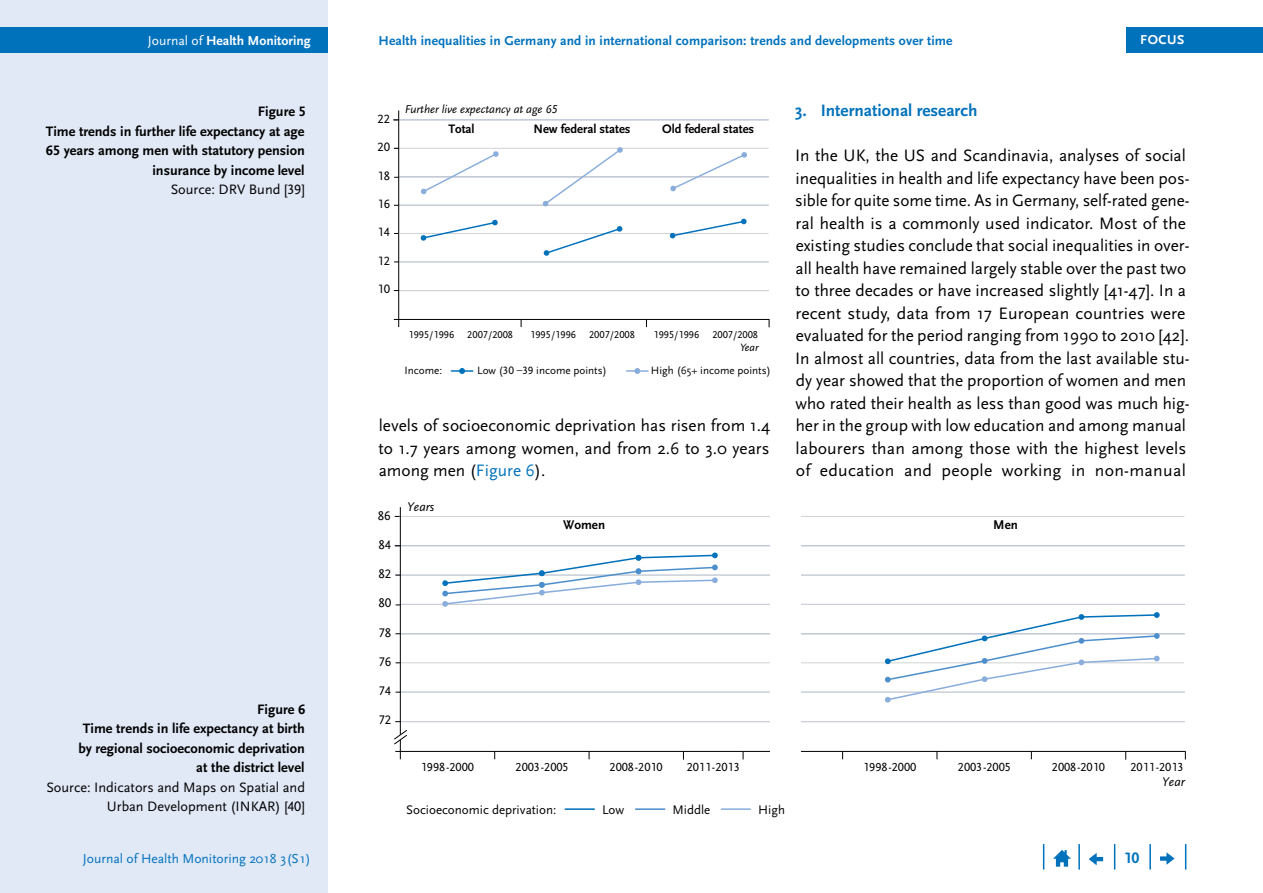
<style>
.page{position:relative;width:1263px;height:893px;background:#fff}
.page>*{position:absolute;margin:0;border:0;box-sizing:border-box;transform-origin:0 0}
.Copy{font:17.25px/22.5px "Scala Sans Pro";color:#000}
.Copy_Einzug{font:17.25px/22.5px "Scala Sans Pro";color:#000;text-align:justify}
.t1{font:700 17.25px "Scala Sans Pro";color:#0072bc}
.t2{font:700 15.75px "Scala Sans Pro";color:#0072bc}
.t3{font:700 14.25px/19.5px "Scala Sans Pro";color:#000;text-align:right}
.t4{font:14.25px/19.5px "Scala Sans Pro";color:#000;text-align:right}
.t5{font:13.65px "Scala Sans Pro Regular 5";color:#0072bc}
.t6{font:13.65px "Scala Sans Pro Bold 4";color:#fff}
.t7{font:13.5px "Scala Sans Pro Bold 4";letter-spacing:.01em;color:#0072bc}
.t8{font:13.5px "Scala Sans Pro Bold 6";letter-spacing:.04em;color:#fff}
.t9{font:13.2px "Scala Sans Pro Italic 5";color:#000}
.t10{font:13.2px "Scala Sans Pro Bold 7";color:#000}
.t11{font:13.05px "Scala Sans Pro Regular 11";color:#000}
.t12{font:12.9px "Scala Sans Pro Bold 8";color:#000}
.t13{font:12.6px "Scala Sans Pro Regular 10";color:#000}
.t14{font:12.3px "Scala Sans Pro Regular 11";color:#000}
.t15{font:11.85px "Scala Sans Pro Italic 4";color:#000}
.t16{font:11.1px "Scala Sans Pro Regular 10";color:#000}
.t17{font:11.1px "Scala Sans Pro Italic 4";color:#000}
.t18{font:10.35px "Scala Sans Pro Regular 10";color:#000}
.s1{font-family:"Scala Sans Pro Regular 3"}
.s2{color:#0072bc}
</style>
<div class="page">
<div style="left:0;top:0;width:327px;height:893px;background:#e1e8f6"></div>
<div style="left:0;top:28px;width:327px;height:25px;background:#0072bc"></div>
<svg style="left:1185px;top:844px;width:1px;height:26px"></svg>
<hr style="left:1149px;top:844px;width:2px;height:26px;background:#0072bc">
<svg style="left:1114px;top:844px;width:1px;height:26px"></svg>
<hr style="left:1078px;top:844px;width:2px;height:26px;background:#0072bc">
<svg style="left:1043px;top:844px;width:1px;height:26px"></svg>
<svg style="left:1053px;top:850px;width:18px;height:17px"></svg>
<svg style="left:1089px;top:853px;width:14px;height:12px"></svg>
<svg style="left:1160px;top:852px;width:14px;height:13px"></svg>
<div style="left:1126px;top:28px;width:137px;height:25px;background:#0072bc"></div>
<hr style="left:399px;top:205px;width:370px;height:1px;background:#d1d3d4">
<hr style="left:399px;top:176px;width:370px;height:1px;background:#d1d3d4">
<hr style="left:399px;top:119px;width:369px;height:1px;background:#d1d3d4">
<hr style="left:399px;top:148px;width:370px;height:1px;background:#d1d3d4">
<hr style="left:399px;top:290px;width:370px;height:1px;background:#d1d3d4">
<hr style="left:399px;top:262px;width:370px;height:1px;background:#d1d3d4">
<hr style="left:394px;top:319px;width:375px;height:1px;background:#000">
<hr style="left:398px;top:110px;width:1px;height:217px;background:#000">
<svg style="left:451px;top:368px;width:22px;height:6px"></svg>
<svg style="left:627px;top:368px;width:21px;height:6px"></svg>
<hr style="left:399px;top:233px;width:369px;height:1px;background:#d1d3d4">
<svg style="left:420px;top:151px;width:79px;height:44px"></svg>
<svg style="left:427px;top:220px;width:71px;height:18px"></svg>
<svg style="left:420px;top:235px;width:7px;height:6px"></svg>
<svg style="left:542px;top:147px;width:81px;height:60px"></svg>
<svg style="left:543px;top:226px;width:80px;height:30px"></svg>
<svg style="left:670px;top:152px;width:77px;height:40px"></svg>
<svg style="left:672px;top:221px;width:70px;height:15px"></svg>
<svg style="left:741px;top:218px;width:6px;height:7px"></svg>
<svg style="left:669px;top:233px;width:7px;height:6px"></svg>
<hr style="left:565px;top:808px;width:29px;height:2px;background:#0072bc">
<hr style="left:400px;top:662px;width:784px;height:1px;background:#d1d3d4">
<hr style="left:400px;top:633px;width:785px;height:1px;background:#d1d3d4">
<hr style="left:400px;top:604px;width:785px;height:1px;background:#d1d3d4">
<hr style="left:400px;top:545px;width:784px;height:1px;background:#d1d3d4">
<hr style="left:401px;top:575px;width:784px;height:1px;background:#d1d3d4">
<hr style="left:400px;top:516px;width:784px;height:1px;background:#d1d3d4">
<hr style="left:401px;top:692px;width:784px;height:1px;background:#d1d3d4">
<hr style="left:400px;top:721px;width:785px;height:1px;background:#d1d3d4">
<hr style="left:395px;top:751px;width:791px;height:1px;background:#000">
<svg style="left:394px;top:729px;width:14px;height:30px"></svg>
<hr style="left:400px;top:507px;width:1px;height:228px;background:#000">
<hr style="left:636px;top:808px;width:29px;height:2px;background:#4d8fcc">
<hr style="left:721px;top:808px;width:29px;height:2px;background:#8aaedc">
<svg style="left:885px;top:612px;width:275px;height:91px"></svg>
<svg style="left:442px;top:552px;width:276px;height:55px"></svg>
<div style="left:771px;top:507px;width:30px;height:258px;background:#fff"></div>
<p class="t6" style="left:148px;top:33px;width:164px"><span class="s1">Journal of</span> Health Monitoring</p>
<p class="t7" style="left:378px;top:33px;width:575px">Health inequalities in Germany and in international comparison: trends and developments over time</p>
<p class="t8" style="left:1140px;top:32px;width:46px">FOCUS</p>
<p class="t3" style="left:46px;top:102px;width:262px">Figure 5<br>Time trends in further life expectancy at age<br>65 years among men with statutory pension insurance by income level</p>
<p class="t4" style="left:171px;top:180px;width:136px">Source: DRV Bund [39]</p>
<p class="t3" style="left:78px;top:699px;width:228px">Figure 6<br>Time trends in life expectancy at birth by regional socioeconomic deprivation at the district level</p>
<p class="t4" style="left:46px;top:777px;width:260px">Source: Indicators and Maps on Spatial and<br>Urban Development (INKAR) [40]</p>
<p class="t13" style="left:377px;top:112px;width:14px">22</p>
<p class="t13" style="left:377px;top:140px;width:14px">20</p>
<p class="t13" style="left:377px;top:168px;width:14px">18</p>
<p class="t13" style="left:377px;top:196px;width:14px">16</p>
<p class="t13" style="left:377px;top:225px;width:14px">14</p>
<p class="t13" style="left:377px;top:253px;width:14px">12</p>
<p class="t13" style="left:377px;top:282px;width:14px">10</p>
<p class="t15" style="left:405px;top:102px;width:154px">Further live expectancy at age 65</p>
<p class="t12" style="left:448px;top:121px;width:28px">Total</p>
<p class="t12" style="left:533px;top:121px;width:99px">New federal states</p>
<p class="t12" style="left:662px;top:121px;width:94px">Old federal states</p>
<p class="t18" style="left:408px;top:328px;width:47px">1995/1996</p>
<p class="t18" style="left:467px;top:328px;width:47px">2007/2008</p>
<p class="t18" style="left:530px;top:328px;width:47px">1995/1996</p>
<p class="t18" style="left:589px;top:328px;width:47px">2007/2008</p>
<p class="t18" style="left:653px;top:328px;width:47px">1995/1996</p>
<p class="t18" style="left:712px;top:328px;width:47px">2007/2008</p>
<p class="t17" style="left:740px;top:341px;width:20px">Year</p>
<p class="t16" style="left:404px;top:364px;width:39px">Income:</p>
<p class="t16" style="left:477px;top:364px;width:131px">Low (30 –39 income points)</p>
<p class="t16" style="left:651px;top:364px;width:121px">High (65+ income points)</p>
<p class="Copy_Einzug" style="left:379px;top:414px;width:393px">levels of socioeconomic deprivation has risen from 1.4 to 1.7 years among women, and from 2.6 to 3.0 years among men (<span class="s2">Figure 6</span>).</p>
<h2 class="t1" style="left:795px;top:100px;width:184px">3. International research</h2>
<p class="Copy" style="left:795px;top:144px;width:396px">In the UK, the US and Scandinavia, analyses of social inequalities in health and life expectancy have been pos&shy;sible for quite some time. As in Germany, self-rated gene&shy;ral health is a commonly used indicator. Most of the existing studies conclude that social inequalities in over&shy;all health have remained largely stable over the past two to three decades or have increased slightly [41-47]. In a recent study, data from 17 European countries were evaluated for the period ranging from 1990 to 2010 [42].<br>In almost all countries, data from the last available stu&shy;dy year showed that the proportion of women and men who rated their health as less than good was much hig&shy;her in the group with low education and among manual labourers than among those with the highest levels of education and people working in non-manual</p>
<p class="t11" style="left:378px;top:508px;width:15px">86</p>
<p class="t11" style="left:378px;top:537px;width:15px">84</p>
<p class="t11" style="left:378px;top:566px;width:15px">82</p>
<p class="t11" style="left:378px;top:596px;width:15px">80</p>
<p class="t11" style="left:378px;top:625px;width:15px">78</p>
<p class="t11" style="left:378px;top:654px;width:15px">76</p>
<p class="t11" style="left:378px;top:683px;width:15px">74</p>
<p class="t11" style="left:378px;top:712px;width:15px">72</p>
<p class="t9" style="left:407px;top:499px;width:29px">Years</p>
<p class="t10" style="left:563px;top:517px;width:43px">Women</p>
<p class="t10" style="left:993px;top:517px;width:26px">Men</p>
<p class="t14" style="left:421px;top:760px;width:55px">1998-2000</p>
<p class="t14" style="left:516px;top:760px;width:55px">2003-2005</p>
<p class="t14" style="left:610px;top:760px;width:55px">2008-2010</p>
<p class="t14" style="left:687px;top:760px;width:55px">2011-2013</p>
<p class="t11" style="left:406px;top:802px;width:152px">Socioeconomic deprivation:</p>
<p class="t11" style="left:672px;top:802px;width:39px">Middle</p>
<p class="t11" style="left:758px;top:802px;width:28px">High</p>
<p class="t11" style="left:602px;top:802px;width:24px">Low</p>
<p class="t14" style="left:863px;top:760px;width:55px">1998-2000</p>
<p class="t14" style="left:958px;top:760px;width:55px">2003-2005</p>
<p class="t14" style="left:1052px;top:760px;width:55px">2008-2010</p>
<p class="t14" style="left:1130px;top:760px;width:55px">2011-2013</p>
<p class="t9" style="left:1162px;top:774px;width:25px">Year</p>
<p class="t5" style="left:83px;top:850px;width:229px">Journal of Health Monitoring 2018 3(S1)</p>
<p class="t2" style="left:1125px;top:849px;width:16px">10</p>
</div>
